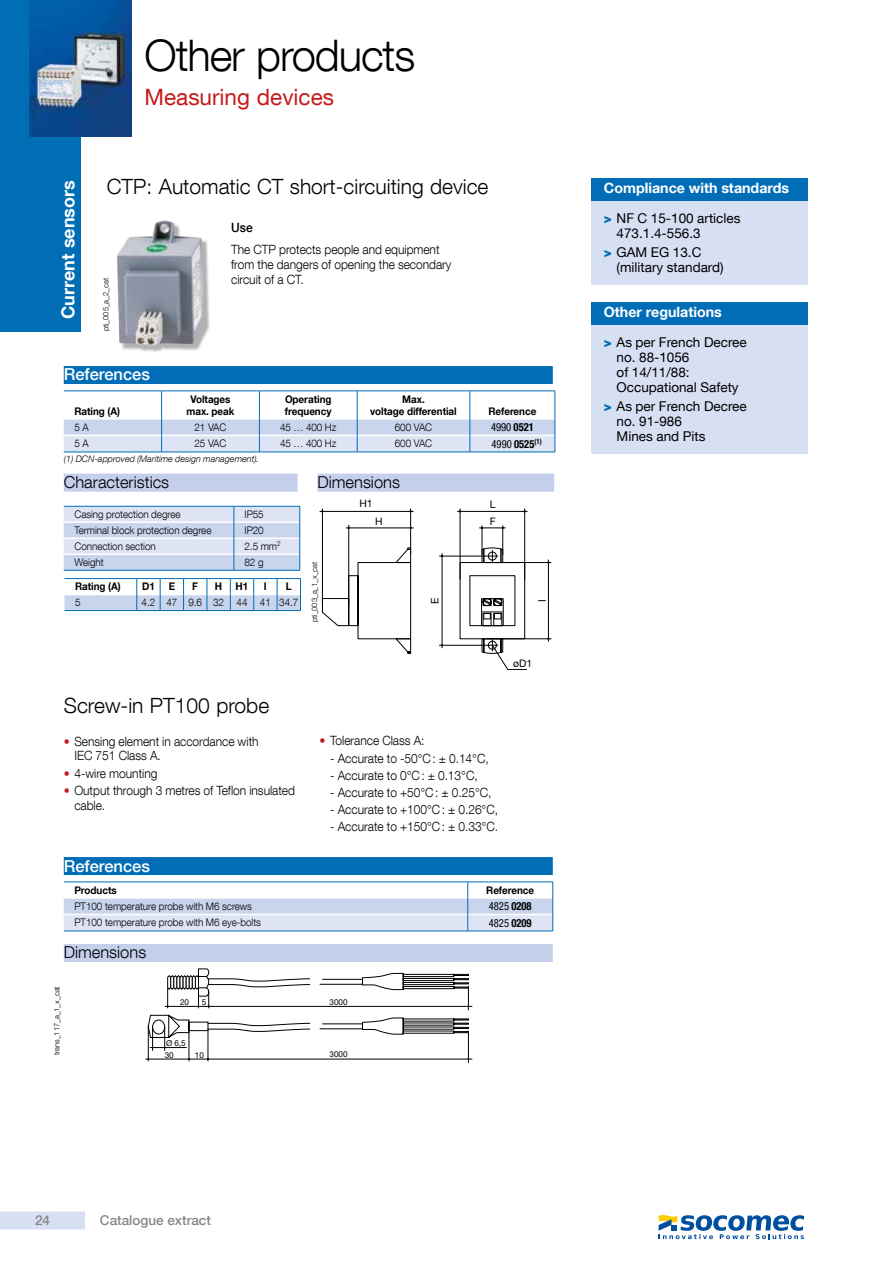
<style>
.page{position:relative;width:893px;height:1263px;background:#fff}
.page>*{position:absolute;margin:0;border:0;box-sizing:border-box;transform-origin:0 0}
.t1{font:300 43.5px "Helvetica Neue LT Com";letter-spacing:-.025em;color:#000}
.t2{font:22.5px "Helvetica Neue LT Com";color:#c51a1b}
.t3{font:300 21px "Helvetica Neue LT Com";color:#000}
.t4{font:700 18px "Helvetica Neue LT Com";color:#fff}
.t5{font:300 16.5px "Helvetica Neue LT Com";color:#000}
.t6{font:500 16.5px "Helvetica Neue LT Com";color:#fff}
.t7{font:700 14.25px "Helvetica Neue LT Com";color:#fff}
.t8{font:13.5px/15px "Helvetica Neue LT Com";color:#000}
.t9{font:500 13.5px "Helvetica Neue LT Com";color:#878787}
.t10{font:300 12.75px/15px "Helvetica Neue LT Com";letter-spacing:-.005em;color:#000;scale:.94 1}
.t11{font:500 12.75px "Helvetica Neue LT Com";color:#000;scale:.94 1}
.t12{font:condensed 11.25px "Helvetica Neue LT Com";color:#000;scale:.94 1}
.t13{font:300 10.5px "Helvetica Neue LT Com";letter-spacing:-.005em;color:#000;scale:.94 1}
.t14{font:700 10.5px/12px "Helvetica Neue LT Com";letter-spacing:-.005em;color:#000;text-align:center;scale:.94 1}
.t15{font:10.35px "Helvetica Neue LT Com";color:#000}
.t16{font:italic 300 9px "Helvetica Neue LT Com";color:#000}
.t17{font:8.1px "Helvetica Neue LT Com";color:#000}
.t18{font:300 7.5px "Helvetica Neue LT Com";color:#000}
.s1{font-weight:700}
.s2{color:#c51a1b}
.s3{font-weight:900;color:#006db6}
</style>
<div class="page">
<div style="left:0;top:1211px;width:85px;height:18px;background:#d7dff2"></div>
<div style="left:0;top:0;width:81px;height:332px;background:#006eb4"></div>
<img style="left:122px;top:240px;width:88px;height:112px">
<img style="left:117px;top:220px;width:87px;height:126px">
<hr style="left:64px;top:452px;width:98px;height:1px;background:#006db6">
<hr style="left:162px;top:452px;width:97px;height:1px;background:#006db6">
<hr style="left:259px;top:452px;width:98px;height:1px;background:#006db6">
<hr style="left:357px;top:452px;width:113px;height:1px;background:#006db6">
<hr style="left:470px;top:452px;width:85px;height:1px;background:#006db6">
<svg style="left:64px;top:391px;width:492px;height:61px"></svg>
<div style="left:64px;top:366px;width:489px;height:18px;background:#006db6"></div>
<hr style="left:487px;top:638px;width:64px;height:1px;background:#000">
<hr style="left:487px;top:562px;width:64px;height:1px;background:#000">
<svg style="left:320px;top:508px;width:230px;height:162px"></svg>
<div style="left:317px;top:474px;width:237px;height:18px;background:#c4cfeb"></div>
<hr style="left:165px;top:1006px;width:307px;height:1px;background:#000">
<hr style="left:148px;top:1026px;width:1px;height:35px;background:#000">
<hr style="left:189px;top:1031px;width:1px;height:30px;background:#000">
<hr style="left:208px;top:1029px;width:1px;height:32px;background:#000">
<hr style="left:146px;top:1059px;width:326px;height:1px;background:#000">
<hr style="left:468px;top:1031px;width:1px;height:31px;background:#000">
<svg style="left:148px;top:968px;width:321px;height:82px"></svg>
<div style="left:64px;top:944px;width:489px;height:18px;background:#c4cfeb"></div>
<svg style="left:64px;top:882px;width:490px;height:49px"></svg>
<hr style="left:64px;top:931px;width:404px;height:1px;background:#006db6">
<hr style="left:468px;top:931px;width:85px;height:1px;background:#006db6">
<div style="left:64px;top:857px;width:489px;height:18px;background:#006db6"></div>
<div style="left:591px;top:201px;width:217px;height:84px;background:#d7dff2"></div>
<div style="left:591px;top:179px;width:217px;height:22px;background:#006db6"></div>
<div style="left:591px;top:324px;width:217px;height:130px;background:#d7dff2"></div>
<div style="left:591px;top:302px;width:217px;height:22px;background:#006db6"></div>
<svg style="left:64px;top:506px;width:237px;height:64px;background:#d3dcf0"></svg>
<hr style="left:64px;top:570px;width:170px;height:1px;background:#006db6">
<hr style="left:234px;top:570px;width:66px;height:1px;background:#006db6">
<div style="left:64px;top:474px;width:234px;height:18px;background:#c4cfeb"></div>
<svg style="left:64px;top:578px;width:237px;height:33px"></svg>
<svg style="left:659px;top:1215px;width:145px;height:24px"></svg>
<img style="left:30px;top:0;width:102px;height:136px">
<h3 class="t4" style="left:57px;top:319px;width:140px;rotate:-90deg">Current sensors</h3>
<h1 class="t1" style="left:145px;top:29px;width:272px">Other products</h1>
<h2 class="t2" style="left:145px;top:83px;width:191px">Measuring devices</h2>
<h3 class="t3" style="left:107px;top:173px;width:383px">CTP: Automatic CT short-circuiting device</h3>
<p class="t18" style="left:101px;top:331px;width:55px;rotate:-90deg">pti_005_a_2_cat</p>
<p class="t11" style="left:231px;top:220px;width:24px">Use</p>
<p class="t10" style="left:231px;top:242px;width:236px">The CTP protects people and equipment from the dangers of opening the secondary circuit of a CT.</p>
<p class="t6" style="left:64px;top:365px;width:88px">References</p>
<p class="t14" style="left:74px;top:405px;width:50px">Rating (A)</p>
<p class="t14" style="left:186px;top:393px;width:53px">Voltages max. peak</p>
<p class="t14" style="left:285px;top:393px;width:51px;text-align:left">Operating frequency</p>
<p class="t14" style="left:370px;top:393px;width:94px">Max.<br>voltage differential</p>
<p class="t14" style="left:488px;top:405px;width:53px">Reference</p>
<p class="t13" style="left:74px;top:421px;width:17px">5 A</p>
<p class="t13" style="left:194px;top:421px;width:35px">21 VAC</p>
<p class="t13" style="left:280px;top:421px;width:61px">45 … 400 Hz</p>
<p class="t13" style="left:395px;top:421px;width:41px">600 VAC</p>
<p class="t12" style="left:491px;top:421px;width:47px">4990 <span class="s1">0521</span></p>
<p class="t13" style="left:74px;top:437px;width:17px">5 A</p>
<p class="t13" style="left:195px;top:437px;width:35px">25 VAC</p>
<p class="t13" style="left:280px;top:437px;width:61px">45 … 400 Hz</p>
<p class="t13" style="left:395px;top:437px;width:41px">600 VAC</p>
<p class="t12" style="left:492px;top:437px;width:55px">4990 <span class="s1">0525</span><sup>(1)</sup></p>
<p class="t16" style="left:64px;top:454px;width:197px">(1) DCN-approved (Maritime design management).</p>
<p class="t5" style="left:64px;top:472px;width:107px">Characteristics</p>
<p class="t13" style="left:74px;top:508px;width:114px">Casing protection degree</p>
<p class="t13" style="left:244px;top:508px;width:22px">IP55</p>
<p class="t13" style="left:74px;top:524px;width:147px">Terminal block protection degree</p>
<p class="t13" style="left:244px;top:524px;width:22px">IP20</p>
<p class="t13" style="left:74px;top:540px;width:88px">Connection section</p>
<p class="t13" style="left:244px;top:540px;width:40px">2.5 mm<sup>2</sup></p>
<p class="t13" style="left:74px;top:556px;width:33px">Weight</p>
<p class="t13" style="left:244px;top:556px;width:22px">82 g</p>
<p class="t14" style="left:75px;top:580px;width:50px">Rating (A)</p>
<p class="t14" style="left:142px;top:580px;width:15px">D1</p>
<p class="t14" style="left:169px;top:580px;width:8px">E</p>
<p class="t14" style="left:192px;top:580px;width:8px">F</p>
<p class="t14" style="left:215px;top:580px;width:9px">H</p>
<p class="t14" style="left:236px;top:580px;width:15px">H1</p>
<p class="t14" style="left:264px;top:580px;width:5px">I</p>
<p class="t14" style="left:286px;top:580px;width:8px">L</p>
<p class="t13" style="left:75px;top:596px;width:7px">5</p>
<p class="t13" style="left:142px;top:596px;width:168px">4.2 47 9.6 32 44 41 34.7</p>
<p class="t5" style="left:317px;top:472px;width:84px">Dimensions</p>
<p class="t15" style="left:359px;top:497px;width:15px">H1</p>
<p class="t15" style="left:490px;top:498px;width:7px">L</p>
<p class="t18" style="left:310px;top:622px;width:62px;rotate:-90deg">pti_003_a_1_x_cat</p>
<p class="t15" style="left:375px;top:515px;width:9px">H</p>
<p class="t15" style="left:490px;top:515px;width:7px">F</p>
<p class="t15" style="left:429px;top:604px;width:8px;rotate:-90deg">E</p>
<p class="t15" style="left:536px;top:602px;width:4px;rotate:-90deg">I</p>
<h3 class="t3" style="left:64px;top:693px;width:207px">Screw-in PT100 probe</h3>
<p class="t10" style="left:74px;top:733px;width:197px;text-indent:-11px"><span class="s2">•</span> Sensing element in accordance with<br>IEC 751 Class A.</p>
<p class="t10" style="left:64px;top:765px;width:101px"><span class="s2">•</span> 4-wire mounting</p>
<p class="t10" style="left:74px;top:782px;width:236px;text-indent:-11px"><span class="s2">•</span> Output through 3 metres of Teflon insulated cable.</p>
<p class="t6" style="left:64px;top:856px;width:88px">References</p>
<p class="t15" style="left:513px;top:656px;width:21px">øD1</p>
<p class="t10" style="left:320px;top:733px;width:113px"><span class="s2">•</span> Tolerance Class A:</p>
<p class="t10" style="left:330px;top:750px;width:170px">- Accurate to -50°C : ± 0.14°C,</p>
<p class="t10" style="left:330px;top:767px;width:158px">- Accurate to 0°C : ± 0.13°C,</p>
<p class="t10" style="left:330px;top:784px;width:173px">- Accurate to +50°C : ± 0.25°C,</p>
<p class="t10" style="left:330px;top:802px;width:180px">- Accurate to +100°C : ± 0.26°C,</p>
<p class="t10" style="left:330px;top:819px;width:180px">- Accurate to +150°C : ± 0.33°C.</p>
<p class="t14" style="left:74px;top:884px;width:47px">Products</p>
<p class="t14" style="left:486px;top:884px;width:53px">Reference</p>
<p class="t13" style="left:74px;top:900px;width:190px">PT100 temperature probe with M6 screws</p>
<p class="t12" style="left:489px;top:899px;width:47px">4825 <span class="s1">0208</span></p>
<p class="t13" style="left:74px;top:916px;width:200px">PT100 temperature probe with M6 eye-bolts</p>
<p class="t12" style="left:489px;top:916px;width:47px">4825 <span class="s1">0209</span></p>
<p class="t5" style="left:64px;top:942px;width:84px">Dimensions</p>
<p class="t18" style="left:52px;top:1055px;width:71px;rotate:-90deg">trans_117_a_1_x_cat</p>
<p class="t17" style="left:180px;top:996px;width:11px">20</p>
<p class="t17" style="left:202px;top:996px;width:6px">5</p>
<p class="t17" style="left:329px;top:996px;width:20px">3000</p>
<p class="t17" style="left:166px;top:1038px;width:21px">Ø 6,5</p>
<p class="t17" style="left:165px;top:1050px;width:11px">30</p>
<p class="t17" style="left:195px;top:1050px;width:11px">10</p>
<p class="t17" style="left:329px;top:1049px;width:20px">3000</p>
<p class="t7" style="left:604px;top:179px;width:187px">Compliance with standards</p>
<p class="t8" style="left:617px;top:210px;width:125px;text-indent:-13px"><span class="s3">&gt;</span> NF C 15-100 articles<br>473.1.4-556.3</p>
<p class="t8" style="left:617px;top:245px;width:109px;text-indent:-13px"><span class="s3">&gt;</span> GAM EG 13.C (military standard)</p>
<p class="t7" style="left:604px;top:303px;width:120px">Other regulations</p>
<p class="t8" style="left:617px;top:334px;width:132px;text-indent:-13px"><span class="s3">&gt;</span> As per French Decree no. 88-1056<br>of 14/11/88:<br>Occupational Safety</p>
<p class="t8" style="left:617px;top:398px;width:132px;text-indent:-13px"><span class="s3">&gt;</span> As per French Decree no. 91-986<br>Mines and Pits</p>
<p class="t9" style="left:35px;top:1212px;width:17px">24</p>
<p class="t9" style="left:100px;top:1212px;width:113px">Catalogue extract</p>
</div>
